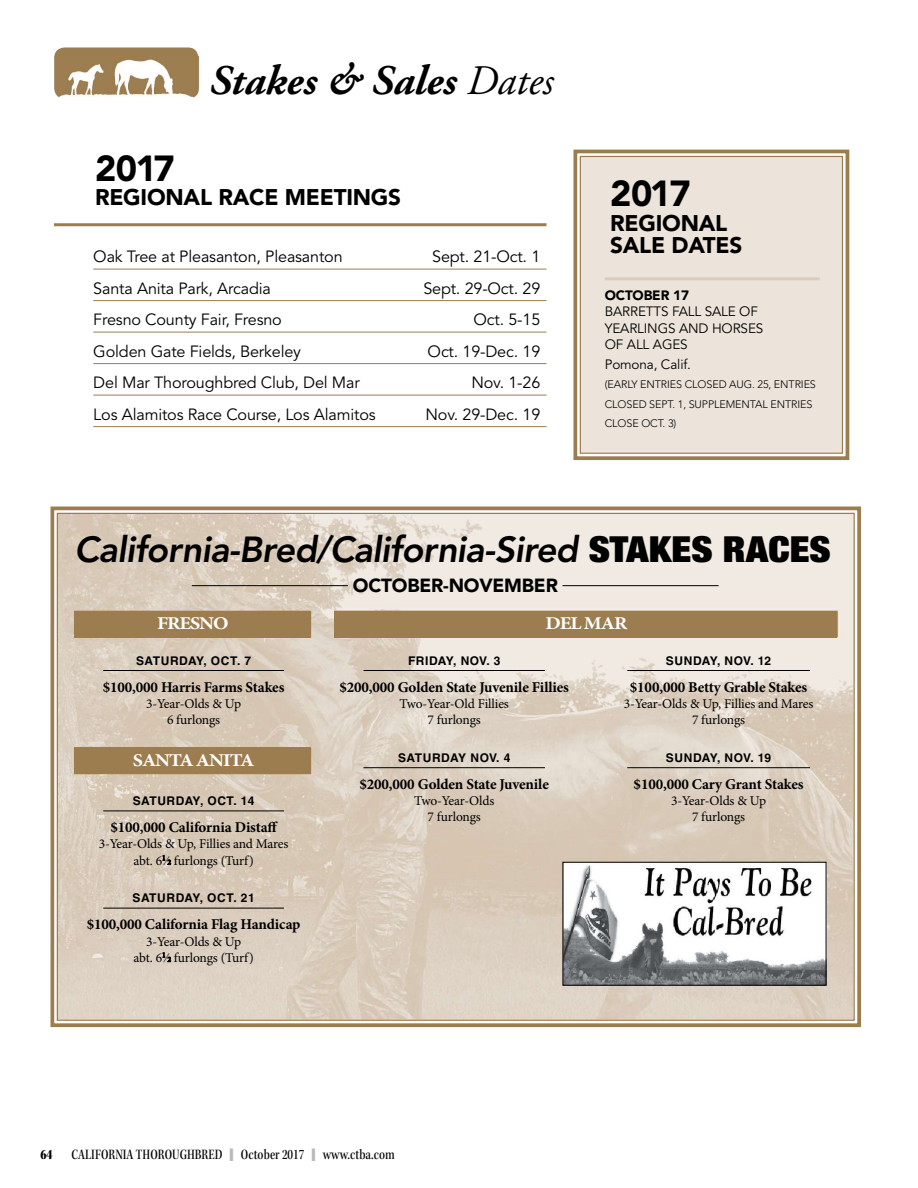
<style>
.page{position:relative;width:918px;height:1188px;background:#fff}
.page>*{position:absolute;margin:0;border:0;box-sizing:border-box;transform-origin:0 0}
.t1{font:italic 700 42px "Adobe Garamond Pro";color:#000}
.t2{font:italic 800 36px "Avenir LT Std";letter-spacing:-.02em;color:#000}
.t3{font:900 36px "Avenir LT Std";letter-spacing:-.05em;color:#000}
.t4{font:900 22.5px/22.5px "Avenir LT Std";letter-spacing:-.01em;color:#000}
.t5{font:900 18.9px "Avenir LT Std";letter-spacing:-.01em;color:#000}
.t6{font:700 18px "Minion Pro";letter-spacing:-.05em;color:#fff;scale:1.13 1}
.t7{font:16.2px "Avenir LT Std";letter-spacing:-.01em;color:#000}
.t8{font:700 15px "Minion Pro";letter-spacing:-.01em;color:#000}
.t9{font:15px "Kepler Std Medium Cn Subh";color:#000}
.t10{font:13.5px/16.2px "Minion Pro";letter-spacing:-.015em;color:#000;text-align:center}
.t11{font:13.5px/16.5px "Avenir LT Std";letter-spacing:-.01em;color:#000}
.t12{font:700 12px "Helvetica LT Std";letter-spacing:.05em;color:#000}
.t13{font:700 12px "Helvetica LT Std";letter-spacing:.03em;color:#000}
.t14{font:300 10.8px/19.5px "Avenir LT Std";letter-spacing:-.01em;color:#000}
.s1{font-weight:400}
.s2{font-weight:900}
.s3{font-family:"Helvetica Neue LT Std";font-weight:900;font-style:normal;font-stretch:condensed}
.s4{font-size:7.5px}
.s5{font-family:"Kepler Std Black Cn Subh"}
.s6{color:#b7b9bc}
</style>
<div class="page">
<div style="left:54px;top:48px;width:144px;height:50px;background:#9c7d4f;border-radius:10px"></div>
<img style="left:53px;top:56px;width:147px;height:42px">
<hr style="left:93px;top:269px;width:453px;height:1px;background:#9c7d4f">
<hr style="left:93px;top:300px;width:453px;height:1px;background:#9c7d4f">
<hr style="left:93px;top:332px;width:453px;height:1px;background:#9c7d4f">
<hr style="left:93px;top:363px;width:453px;height:1px;background:#9c7d4f">
<hr style="left:93px;top:395px;width:453px;height:1px;background:#9c7d4f">
<hr style="left:93px;top:426px;width:453px;height:1px;background:#9c7d4f">
<hr style="left:54px;top:223px;width:492px;height:3px;background:#9c7d4f">
<svg style="left:573px;top:149px;width:277px;height:312px;background:#e8dfd4"></svg>
<div style="left:580px;top:156px;width:263px;height:298px;border:1px solid #9c7d4f"></div>
<hr style="left:605px;top:277px;width:215px;height:3px;background:#dbcdb9">
<svg style="left:50px;top:506px;width:811px;height:522px;background:#dacfc1"></svg>
<div style="left:75px;top:611px;width:236px;height:26px;background:#9c7d4f"></div>
<div style="left:75px;top:748px;width:236px;height:26px;background:#9c7d4f"></div>
<div style="left:562px;top:862px;width:264px;height:124px;border:1px solid #000"></div>
<hr style="left:103px;top:670px;width:181px;height:1px;background:#000">
<hr style="left:103px;top:811px;width:181px;height:1px;background:#000">
<hr style="left:103px;top:908px;width:181px;height:1px;background:#000">
<svg style="left:163px;top:855px;width:8px;height:10px"></svg>
<svg style="left:163px;top:952px;width:8px;height:10px"></svg>
<hr style="left:627px;top:670px;width:183px;height:1px;background:#000">
<hr style="left:627px;top:767px;width:183px;height:1px;background:#000">
<hr style="left:192px;top:585px;width:156px;height:1px;background:#000">
<hr style="left:562px;top:585px;width:157px;height:1px;background:#000">
<div style="left:335px;top:611px;width:502px;height:26px;background:#9c7d4f"></div>
<hr style="left:364px;top:670px;width:181px;height:1px;background:#000">
<hr style="left:364px;top:767px;width:181px;height:1px;background:#000">
<p class="t1" style="left:210px;top:55px;width:346px">Stakes &amp; Sales <span class="s1">Dates</span></p>
<p class="t3" style="left:95px;top:147px;width:81px">2017</p>
<p class="t4" style="left:95px;top:186px;width:308px">REGIONAL RACE MEETINGS</p>
<p class="t7" style="left:93px;top:250px;width:251px">Oak Tree at Pleasanton, Pleasanton</p>
<p class="t7" style="left:432px;top:250px;width:110px">Sept. 21-Oct. 1</p>
<p class="t7" style="left:93px;top:281px;width:179px">Santa Anita Park, Arcadia</p>
<p class="t7" style="left:423px;top:281px;width:119px">Sept. 29-Oct. 29</p>
<p class="t7" style="left:93px;top:313px;width:190px">Fresno County Fair, Fresno</p>
<p class="t7" style="left:474px;top:313px;width:68px">Oct. 5-15</p>
<p class="t7" style="left:93px;top:344px;width:209px">Golden Gate Fields, Berkeley</p>
<p class="t7" style="left:428px;top:344px;width:114px">Oct. 19-Dec. 19</p>
<p class="t7" style="left:93px;top:376px;width:268px">Del Mar Thoroughbred Club, Del Mar</p>
<p class="t7" style="left:471px;top:376px;width:70px">Nov. 1-26</p>
<p class="t7" style="left:93px;top:407px;width:284px">Los Alamitos Race Course, Los Alamitos</p>
<p class="t7" style="left:426px;top:407px;width:116px">Nov. 29-Dec. 19</p>
<p class="t3" style="left:610px;top:172px;width:82px">2017</p>
<p class="t4" style="left:610px;top:212px;width:134px">REGIONAL<br>SALE DATES</p>
<p class="t11" style="left:605px;top:288px;width:160px"><span class="s2">OCTOBER 17<br></span>BARRETTS FALL SALE OF<br>YEARLINGS AND HORSES<br>OF ALL AGES</p>
<p class="t11" style="left:605px;top:357px;width:88px">Pomona, Calif.</p>
<p class="t14" style="left:605px;top:375px;width:213px">(EARLY ENTRIES CLOSED AUG. 25, ENTRIES<br>CLOSED SEPT. 1, SUPPLEMENTAL ENTRIES<br>CLOSE OCT. 3)</p>
<p class="t2" style="left:75px;top:528px;width:758px">California-Bred/California-Sired <span class="s3">STAKES RACES</span></p>
<p class="t5" style="left:353px;top:575px;width:206px">OCTOBER-NOVEMBER</p>
<p class="t6" style="left:157px;top:616px;width:65px">FRESNO</p>
<p class="t12" style="left:136px;top:654px;width:116px">SATURDAY, OCT. 7</p>
<p class="t8" style="left:103px;top:681px;width:183px">$100,000 Harris Farms Stakes</p>
<p class="t10" style="left:146px;top:697px;width:96px">3-Year-Olds &amp; Up<br>6 furlongs</p>
<p class="t6" style="left:133px;top:753px;width:109px">SANTA ANITA</p>
<p class="t12" style="left:133px;top:794px;width:123px">SATURDAY, OCT. 14</p>
<p class="t8" style="left:110px;top:822px;width:164px">$100,000 California Distaf</p>
<p class="t10" style="left:99px;top:837px;width:191px">3-Year-Olds &amp; Up, Fillies and Mares abt. 6<sup>1</sup>⁄<span class="s4">2</span> furlongs (Turf)</p>
<p class="t12" style="left:133px;top:891px;width:124px">SATURDAY, OCT. 21</p>
<p class="t8" style="left:87px;top:919px;width:215px">$100,000 California Flag Handicap</p>
<p class="t10" style="left:134px;top:934px;width:122px">3-Year-Olds &amp; Up<br>abt. 6<sup>1</sup>⁄<span class="s4">2</span> furlongs (Turf)</p>
<p class="t6" style="left:546px;top:616px;width:74px">DEL MAR</p>
<p class="t12" style="left:408px;top:654px;width:94px">FRIDAY, NOV. 3</p>
<p class="t8" style="left:339px;top:681px;width:231px">$200,000 Golden State Juvenile Fillies</p>
<p class="t10" style="left:400px;top:697px;width:111px">Two-Year-Old Fillies<br>7 furlongs</p>
<p class="t12" style="left:398px;top:751px;width:114px">SATURDAY NOV. 4</p>
<p class="t8" style="left:360px;top:778px;width:191px">$200,000 Golden State Juvenile</p>
<p class="t10" style="left:414px;top:794px;width:82px">Two-Year-Olds<br>7 furlongs</p>
<p class="t13" style="left:666px;top:654px;width:107px">SUNDAY, NOV. 12</p>
<p class="t8" style="left:630px;top:681px;width:179px">$100,000 Betty Grable Stakes</p>
<p class="t10" style="left:624px;top:697px;width:191px">3-Year-Olds &amp; Up, Fillies and Mares<br>7 furlongs</p>
<p class="t13" style="left:666px;top:751px;width:107px">SUNDAY, NOV. 19</p>
<p class="t8" style="left:634px;top:778px;width:171px">$100,000 Cary Grant Stakes</p>
<p class="t10" style="left:671px;top:794px;width:96px">3-Year-Olds &amp; Up<br>7 furlongs</p>
<p class="t9" style="left:40px;top:1145px;width:356px"><span class="s5">64</span> CALIFORNIA THOROUGHBRED <span class="s6">❙</span> October 2017 <span class="s6">❙</span> www.ctba.com</p>
</div>
